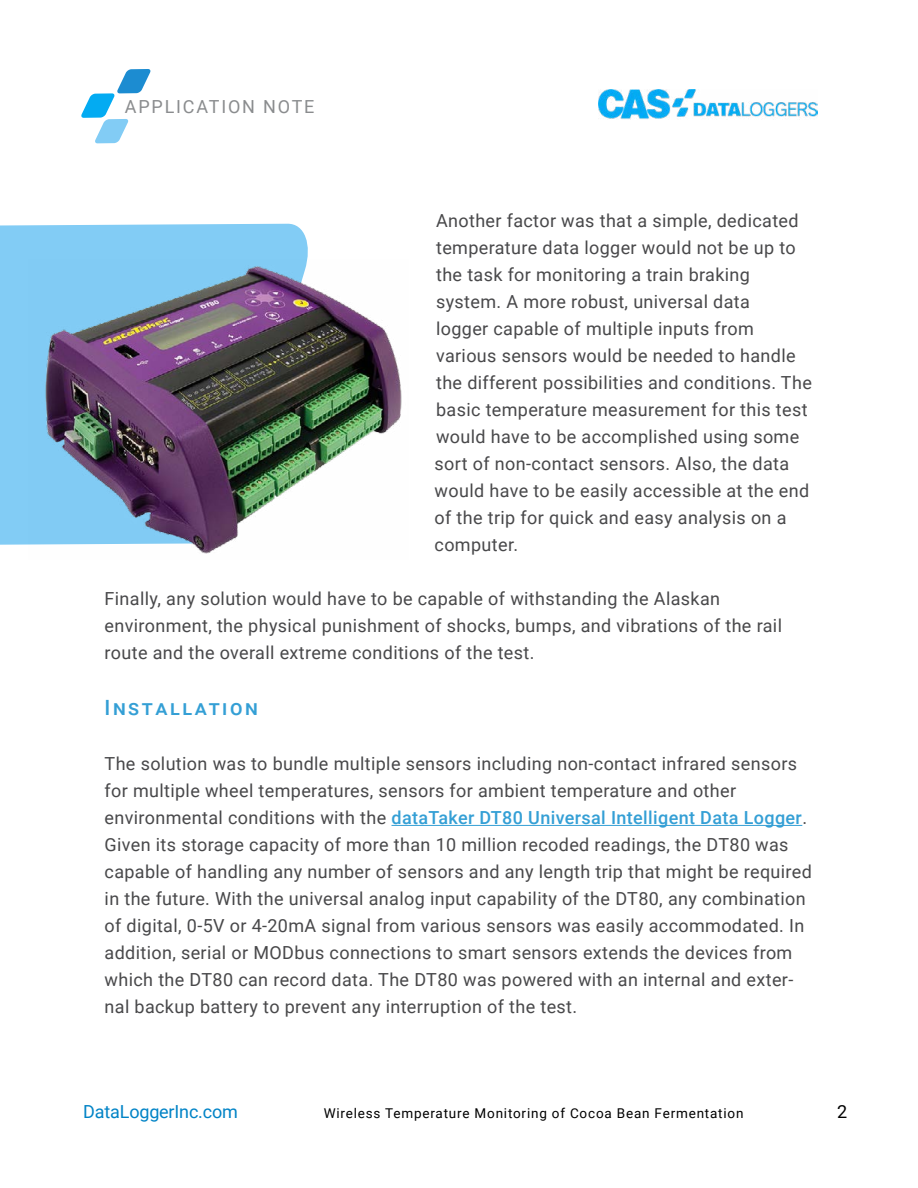
<style>
.page{position:relative;width:918px;height:1188px;background:#fff}
.page>*{position:absolute;margin:0;border:0;box-sizing:border-box;transform-origin:0 0}
.t1{font:500 21px "Roboto";letter-spacing:.12em;color:#349fd5}
.t2{font:18px/27px "Roboto";letter-spacing:.02em;color:#48484a}
.t3{font:18px "Roboto";letter-spacing:-.01em;color:#0083c6}
.t4{font:18px "Roboto";letter-spacing:.1em;color:#8a8c8e}
.t5{font:18px "Roboto";color:#000}
.t6{font:13.5px "Roboto";letter-spacing:.06em;color:#000}
.s1{font-weight:500;color:#349fd5}
</style>
<div class="page">
<img style="left:599px;top:90px;width:219px;height:29px">
<hr style="left:391px;top:825px;width:411px;height:1px;background:#349fd5">
<svg style="left:81px;top:69px;width:70px;height:74px"></svg>
<div style="left:0;top:223px;width:308px;height:322px;background:#82ccf5"></div>
<img style="left:29px;top:259px;width:373px;height:295px">
<p class="t4" style="left:125px;top:93px;width:191px">APPLICATION NOTE</p>
<p class="t2" style="left:435px;top:207px;width:379px">Another factor was that a simple, dedicated temperature data logger would not be up to the task for monitoring a train braking system. A more robust, universal data<br>logger capable of multiple inputs from various sensors would be needed to handle the different possibilities and conditions. The basic temperature measurement for this test would have to be accomplished using some sort of non-contact sensors. Also, the data would have to be easily accessible at the end of the trip for quick and easy analysis on a computer.</p>
<p class="t2" style="left:105px;top:585px;width:679px">Finally, any solution would have to be capable of withstanding the Alaskan environment, the physical punishment of shocks, bumps, and vibrations of the rail route and the overall extreme conditions of the test.</p>
<p class="t1" style="left:105px;top:692px;width:155px">Installation</p>
<p class="t2" style="left:105px;top:750px;width:709px">The solution was to bundle multiple sensors including non-contact infrared sensors for multiple wheel temperatures, sensors for ambient temperature and other environmental conditions with the <span class="s1">dataTaker DT80 Universal Intelligent Data Logger</span>.<br>Given its storage capacity of more than 10 million recoded readings, the DT80 was capable of handling any number of sensors and any length trip that might be required in the future. With the universal analog input capability of the DT80, any combination of digital, 0-5V or 4-20mA signal from various sensors was easily accommodated. In addition, serial or MODbus connections to smart sensors extends the devices from which the DT80 can record data. The DT80 was powered with an internal and exter&shy;nal backup battery to prevent any interruption of the test.</p>
<p class="t3" style="left:83px;top:1099px;width:156px">DataLoggerInc.com</p>
<p class="t6" style="left:324px;top:1104px;width:421px">Wireless Temperature Monitoring of Cocoa Bean Fermentation</p>
<p class="t5" style="left:837px;top:1099px;width:12px">2</p>
</div>
